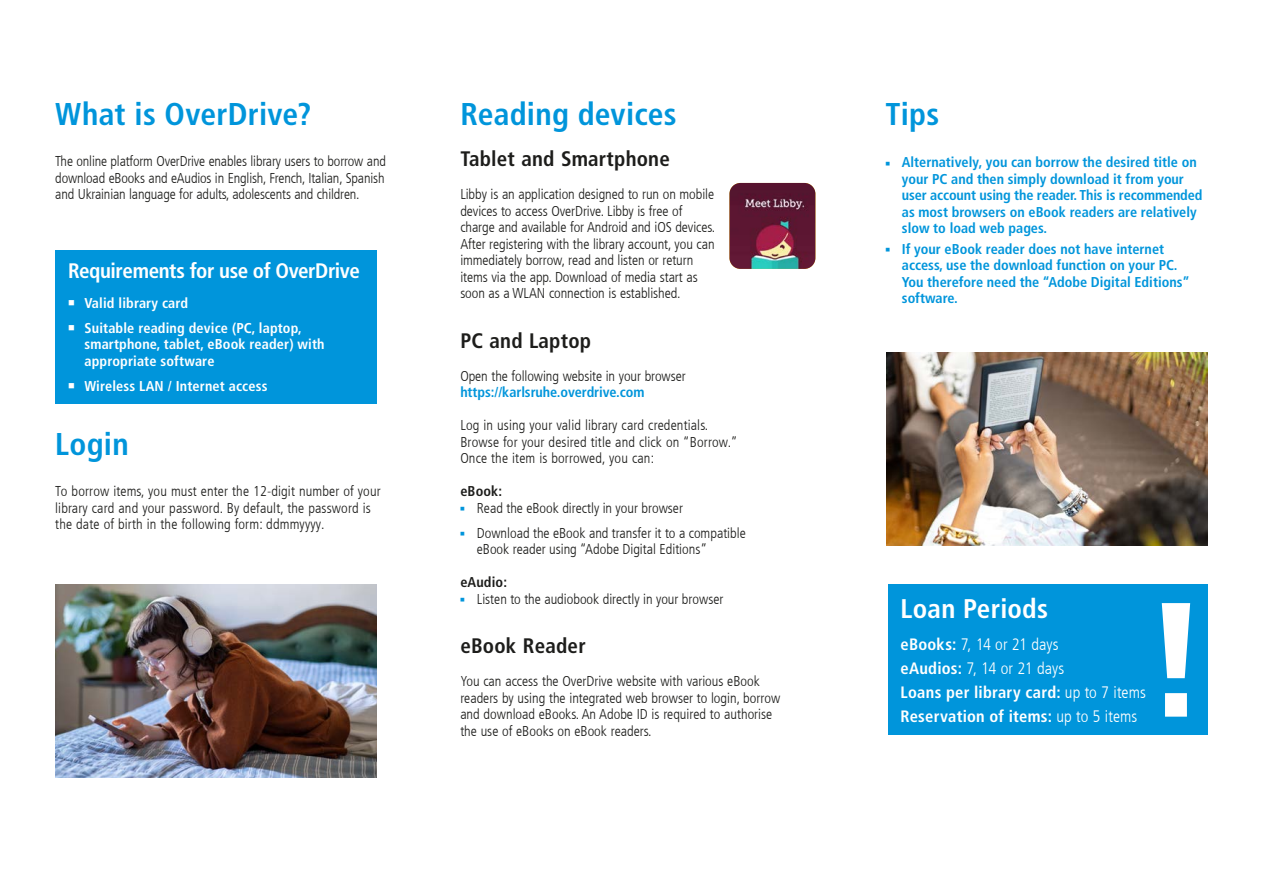
<style>
.page{position:relative;width:1263px;height:893px;background:#fff}
.page>*{position:absolute;margin:0;border:0;box-sizing:border-box;transform-origin:0 0}
.t1{font:700 condensed 31.5px "Frutiger For Karlsruhe";letter-spacing:.01em;color:#0095db}
.t2{font:700 condensed 27px "Frutiger For Karlsruhe";letter-spacing:.01em;color:#fff}
.t3{font:700 condensed 21px "Frutiger For Karlsruhe";letter-spacing:.01em;color:#1d1d1b}
.t4{font:700 condensed 21px "Frutiger For Karlsruhe";letter-spacing:-.02em;color:#fff}
.t5{font:700 condensed 16.5px/24px "Frutiger For Karlsruhe";letter-spacing:.015em;color:#fff}
.t6{font:300 condensed 14.25px/16.5px "Frutiger For Karlsruhe";color:#1d1d1b}
.t7{font:700 condensed 14.25px/16.5px "Frutiger For Karlsruhe";color:#0095db}
.t8{font:700 condensed 14.25px/25px "Frutiger For Karlsruhe";letter-spacing:.01em;color:#fff}
.t9{font:700 condensed 14.25px "Frutiger For Karlsruhe";letter-spacing:.01em;color:#1d1d1b}
.s1{font-weight:300}
</style>
<div class="page">
<div style="left:55px;top:250px;width:321px;height:153px;background:#0095db"></div>
<img style="left:55px;top:585px;width:321px;height:192px">
<img style="left:887px;top:353px;width:321px;height:192px">
<div style="left:888px;top:585px;width:320px;height:150px;background:#0095db"></div>
<svg style="left:1162px;top:603px;width:28px;height:114px"></svg>
<img style="left:729px;top:183px;width:86px;height:86px">
<h1 class="t1" style="left:55px;top:96px;width:258px">What is OverDrive?</h1>
<p class="t6" style="left:55px;top:153px;width:332px;text-align:justify">The online platform OverDrive enables library users to borrow and download eBooks and eAudios in English, French, Italian, Spanish and Ukrainian language for adults, adolescents and children.</p>
<h3 class="t4" style="left:68px;top:259px;width:293px">Requirements for use of OverDrive</h3>
<p class="t8" style="left:85px;top:290px;width:219px">Valid library card<br>Suitable reading device (PC, laptop,</p>
<p class="t8" style="left:85px;top:336px;width:242px;line-height:16.5px">smartphone, tablet, eBook reader) with appropriate software</p>
<p class="t8" style="left:85px;top:373px;width:184px">Wireless LAN / Internet access</p>
<h1 class="t1" style="left:55px;top:426px;width:75px">Login</h1>
<p class="t6" style="left:55px;top:483px;width:327px">To borrow items, you must enter the 12-digit number of your library card and your password. By default, the password is the date of birth in the following form: ddmmyyyy.</p>
<h1 class="t1" style="left:460px;top:96px;width:218px">Reading devices</h1>
<h3 class="t3" style="left:460px;top:147px;width:211px">Tablet and Smartphone</h3>
<p class="t6" style="left:460px;top:186px;width:256px">Libby is an application designed to run on mobile devices to access OverDrive. Libby is free of charge and available for Android and iOS devices.<br>After registering with the library account, you can immediately borrow, read and listen or return items via the app. Download of media start as soon as a WLAN connection is established.</p>
<h3 class="t3" style="left:460px;top:328px;width:132px">PC and Laptop</h3>
<p class="t6" style="left:460px;top:368px;width:227px">Open the following website in your browser</p>
<p class="t7" style="left:460px;top:384px;width:186px">https://karlsruhe.overdrive.com</p>
<p class="t6" style="left:460px;top:417px;width:279px">Log in using your valid library card credentials.<br>Browse for your desired title and click on “Borrow.”<br>Once the item is borrowed, you can:</p>
<p class="t9" style="left:460px;top:483px;width:43px">eBook:</p>
<p class="t6" style="left:477px;top:496px;width:270px;line-height:25px">Read the eBook directly in your browser<br>Download the eBook and transfer it to a compatible</p>
<p class="t6" style="left:477px;top:541px;width:232px">eBook reader using “Adobe Digital Editions”</p>
<p class="t9" style="left:460px;top:574px;width:48px">eAudio:</p>
<p class="t6" style="left:477px;top:591px;width:248px">Listen to the audiobook directly in your browser</p>
<h3 class="t3" style="left:460px;top:633px;width:127px">eBook Reader</h3>
<p class="t6" style="left:460px;top:673px;width:321px">You can access the OverDrive website with various eBook readers by using the integrated web browser to login, borrow and download eBooks. An Adobe ID is required to authorise the use of eBooks on eBook readers.</p>
<h1 class="t1" style="left:885px;top:96px;width:55px">Tips</h1>
<p class="t7" style="left:902px;top:154px;width:302px">Alternatively, you can borrow the desired title on your PC and then simply download it from your user account using the reader. This is recommended as most browsers on eBook readers are relatively slow to load web pages.</p>
<p class="t7" style="left:902px;top:241px;width:290px">If your eBook reader does not have internet access, use the download function on your PC.<br>You therefore need the “Adobe Digital Editions” software.</p>
<h2 class="t2" style="left:900px;top:592px;width:149px">Loan Periods</h2>
<p class="t5" style="left:900px;top:632px;width:247px">eBooks: <span class="s1">7, 14 or 21 days<br></span>eAudios: <span class="s1">7, 14 or 21 days<br></span>Loans per library card: <span class="s1">up to 7 items<br></span>Reservation of items: <span class="s1">up to 5 items</span></p>
</div>
